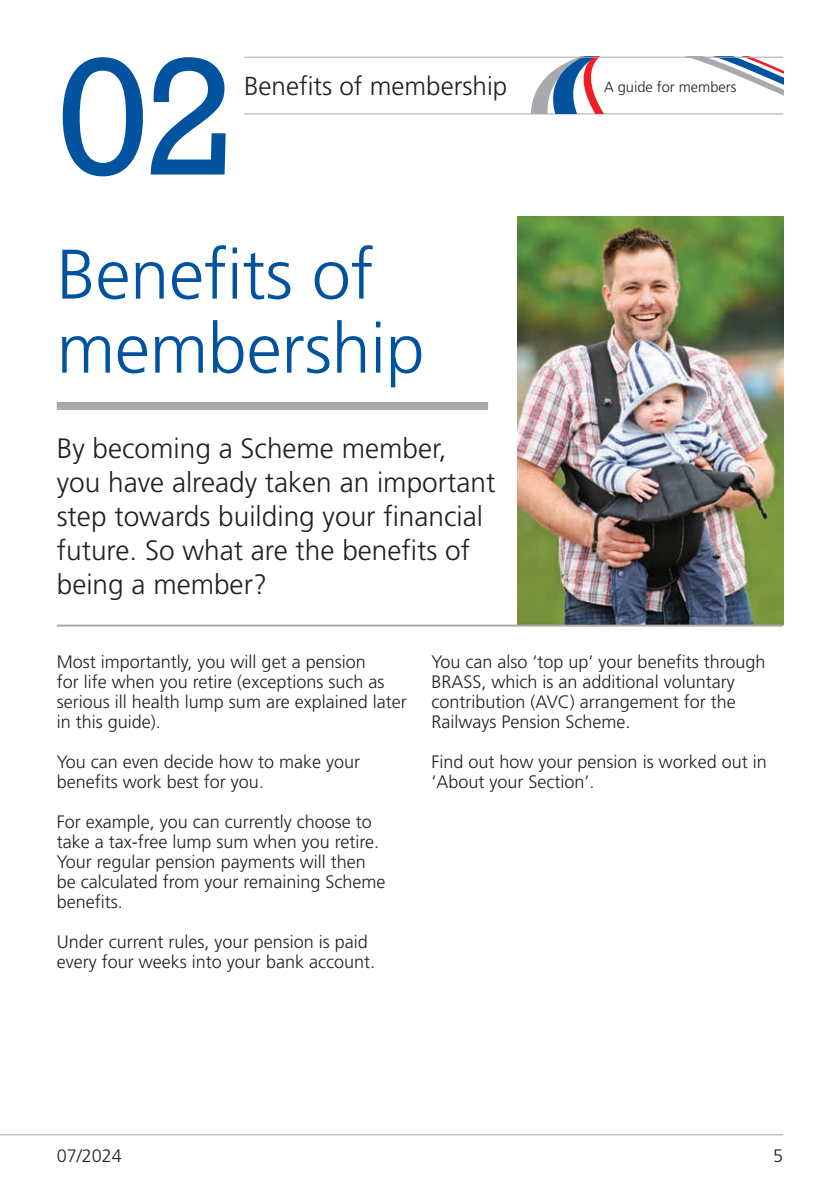
<style>
.page{position:relative;width:840px;height:1191px;background:#fff}
.page>*{position:absolute;margin:0;border:0;box-sizing:border-box;transform-origin:0 0}
.t1{font:70px "Frutiger LT 45 Lt";letter-spacing:-.005em;color:#0153a0}
.t2{font:28px/34px "Frutiger LT 45 Lt";color:#231f20}
.t3{font:26px "Frutiger LT 45 Lt";color:#231f20}
.t4{font:18px/20px "Frutiger LT 45 Lt";color:#231f20}
.t5{font:14.6px "Frutiger LT 45 Lt";color:#231f20}
</style>
<div class="page">
<div style="left:57px;top:402px;width:431px;height:8px;background:#a8a9ad"></div>
<img style="left:517px;top:217px;width:265px;height:407px">
<hr style="left:57px;top:624px;width:725px;height:2px;background:#a8a9ad">
<hr style="left:0;top:1134px;width:782px;height:1px;background:#a8a9ad">
<hr style="left:244px;top:113px;width:538px;height:1px;background:#a8a9ad">
<svg style="left:531px;top:58px;width:251px;height:55px"></svg>
<hr style="left:244px;top:57px;width:538px;height:1px;background:#a8a9ad">
<svg style="left:63px;top:57px;width:162px;height:119px"></svg>
<p class="t3" style="left:244px;top:72px;width:264px">Benefits of membership</p>
<p class="t5" style="left:603px;top:79px;width:134px">A guide for members</p>
<p class="t1" style="left:57px;top:235px;width:318px">Benefits of</p>
<p class="t1" style="left:57px;top:309px;width:369px">membership</p>
<p class="t2" style="left:57px;top:432px;width:440px">By becoming a Scheme member, you have already taken an important step towards building your financial future. So what are the benefits of being a member?</p>
<p class="t4" style="left:57px;top:652px;width:351px">Most importantly, you will get a pension<br>for life when you retire (exceptions such as serious ill health lump sum are explained later in this guide).</p>
<p class="t4" style="left:57px;top:752px;width:305px">You can even decide how to make your benefits work best for you.</p>
<p class="t4" style="left:57px;top:812px;width:330px">For example, you can currently choose to take a tax-free lump sum when you retire.<br>Your regular pension payments will then be calculated from your remaining Scheme benefits.</p>
<p class="t4" style="left:57px;top:932px;width:320px">Under current rules, your pension is paid every four weeks into your bank account.</p>
<p class="t4" style="left:431px;top:652px;width:335px">You can also ‘top up’ your benefits through BRASS, which is an additional voluntary contribution (AVC) arrangement for the Railways Pension Scheme.</p>
<p class="t4" style="left:431px;top:752px;width:337px">Find out how your pension is worked out in ‘About your Section’.</p>
<p class="t4" style="left:57px;top:1145px;width:67px">07/2024</p>
<p class="t4" style="left:772px;top:1145px;width:12px">5</p>
</div>
